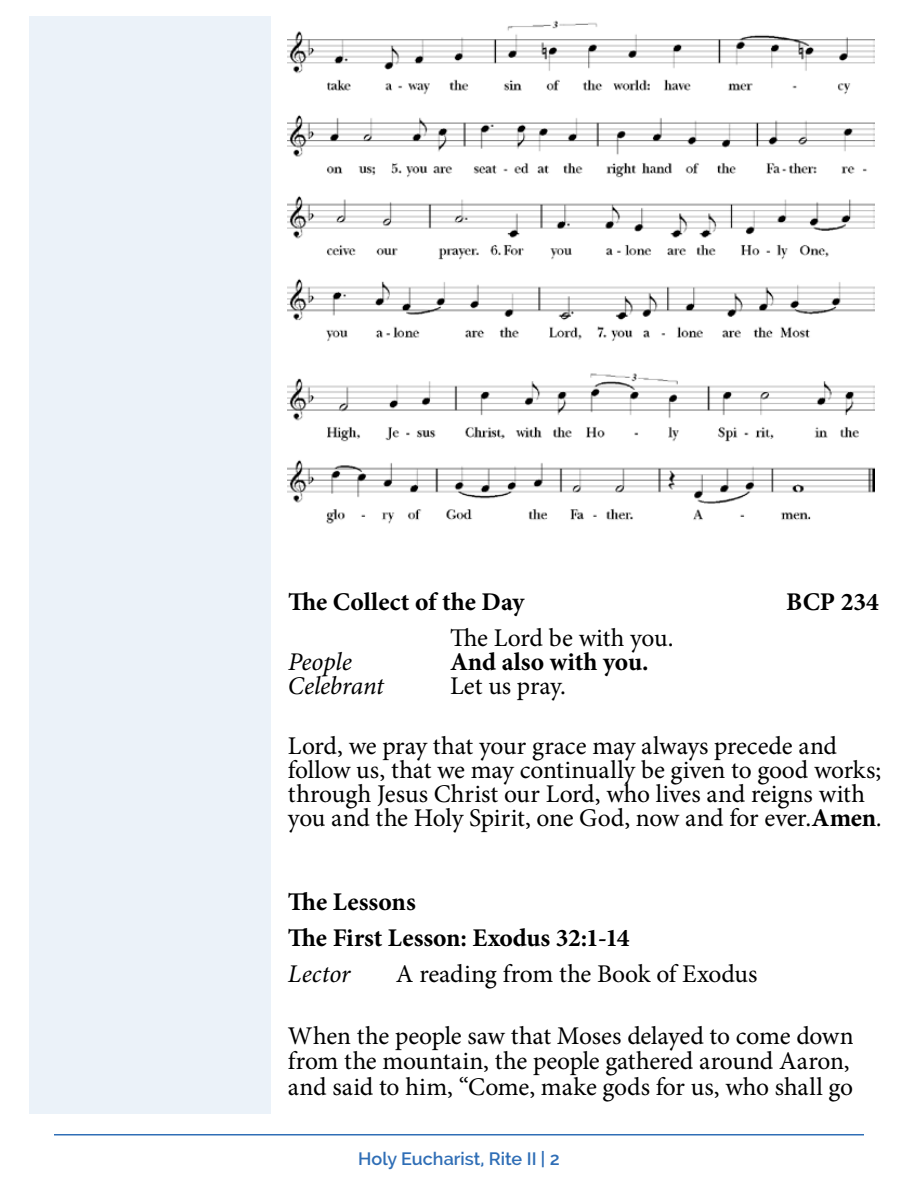
<style>
.page{position:relative;width:918px;height:1188px;background:#fff}
.page>*{position:absolute;margin:0;border:0;box-sizing:border-box;transform-origin:0 0}
.t1{font:25.5px/24px "Minion Pro";letter-spacing:-.01em;color:#000}
.t2{font:700 25.5px/36px "Minion Pro";color:#000}
.t3{font:italic 25.5px "Minion Pro";letter-spacing:-.01em;color:#000}
.t4{font:600 18px "Raleway";color:#2f6eb6}
.s1{font-weight:700}
.s2{font-style:italic}
</style>
<div class="page">
<hr style="left:54px;top:1134px;width:810px;height:2px;background:#2f6eb6">
<div style="left:29px;top:16px;width:242px;height:1098px;background:#ebf2f9"></div>
<img style="left:288px;top:20px;width:586px;height:322px">
<img style="left:288px;top:373px;width:586px;height:151px">
<p class="t2" style="left:288px;top:584px;width:239px">The Collect of the Day</p>
<p class="t2" style="left:786px;top:584px;width:94px">BCP 234</p>
<p class="t1" style="left:450px;top:626px;width:225px">The Lord be with you.</p>
<p class="t3" style="left:288px;top:645px;width:65px">People</p>
<p class="t2" style="left:450px;top:644px;width:200px">And also with you.</p>
<p class="t3" style="left:288px;top:669px;width:97px">Celebrant</p>
<p class="t1" style="left:450px;top:674px;width:117px">Let us pray.</p>
<p class="t1" style="left:288px;top:734px;width:596px">Lord, we pray that your grace may always precede and follow us, that we may continually be given to good works; through Jesus Christ our Lord, who lives and reigns with you and the Holy Spirit, one God, now and for ever.<span class="s1">Amen</span><span class="s2">.</span></p>
<p class="t2" style="left:288px;top:884px;width:343px">The Lessons<br>The First Lesson: Exodus 32:1-14</p>
<p class="t3" style="left:288px;top:957px;width:64px">Lector</p>
<p class="t1" style="left:396px;top:962px;width:363px">A reading from the Book of Exodus</p>
<p class="t1" style="left:288px;top:1023px;width:567px;line-height:25.5px">When the people saw that Moses delayed to come down from the mountain, the people gathered around Aaron, and said to him, “Come, make gods for us, who shall go</p>
<p class="t4" style="left:358px;top:1149px;width:203px">Holy Eucharist, Rite II | 2</p>
</div>
